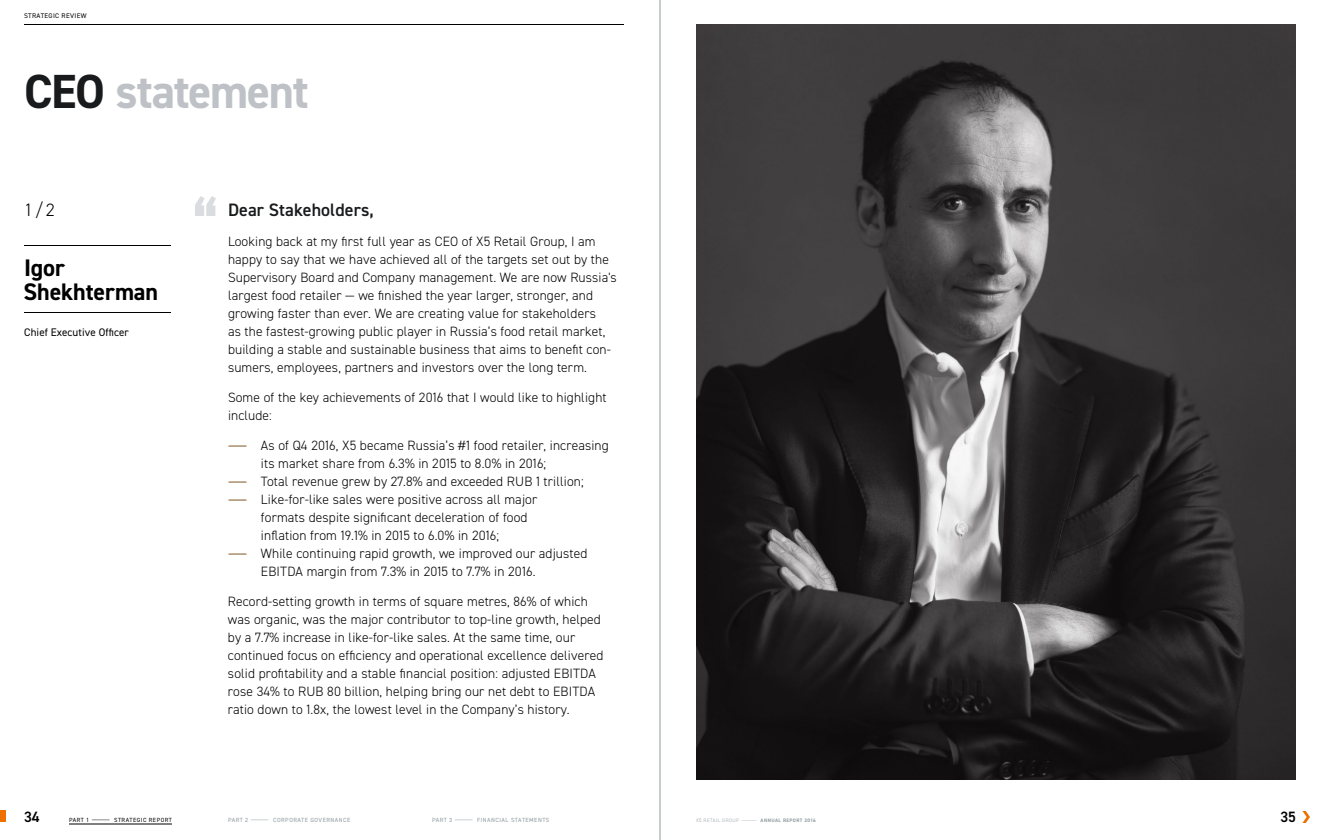
<style>
.page{position:relative;width:1320px;height:840px;background:#fff}
.page>*{position:absolute;margin:0;border:0;box-sizing:border-box;transform-origin:0 0}
.t1{font:700 48px "DIN2014";letter-spacing:-.03em;color:#bec2c7}
.t2{font:700 24px/24px "DIN2014";letter-spacing:-.005em;color:#000}
.t3{font:600 18px "DIN2014";letter-spacing:.005em;color:#181a1b}
.t4{font:300 18px "DIN2014";color:#000}
.t5{font:600 15px "DIN2014";color:#000}
.t6{font:300 13.5px/18px "DIN2014";letter-spacing:.01em;color:#000}
.t7{font:11px "DIN2014";letter-spacing:.01em;color:#000}
.t8{font:6.7px "DIN2014";letter-spacing:.05em;color:#000}
.t9{font:6px "DIN2014";letter-spacing:.08em;color:#909a9f}
.t10{font:6px "DIN2014";letter-spacing:.08em;color:#000}
.t11{font:700 5px "DIN2014";letter-spacing:.08em;color:#909a9f}
.s1{color:#181a1b}
.s2{font-weight:700;color:#b39b7d}
.s3{font-weight:300}
</style>
<div class="page">
<hr style="left:24px;top:24px;width:600px;height:1px;background:#000">
<img style="left:696px;top:24px;width:600px;height:756px">
<svg style="left:195px;top:196px;width:21px;height:20px"></svg>
<hr style="left:24px;top:245px;width:147px;height:1px;background:#000">
<hr style="left:24px;top:312px;width:147px;height:1px;background:#000">
<svg style="left:1302px;top:811px;width:8px;height:12px"></svg>
<div style="left:0;top:810px;width:6px;height:12px;background:#ee7100"></div>
<hr style="left:660px;top:0;width:1px;height:840px;background:#909a9f">
<hr style="left:69px;top:824px;width:103px;height:1px;background:#000">
<p class="t8" style="left:24px;top:12px;width:64px">STRATEGIC REVIEW</p>
<h1 class="t1" style="left:24px;top:60px;width:286px"><span class="s1">CEO</span> statement</h1>
<h3 class="t4" style="left:24px;top:199px;width:32px">1/2</h3>
<h2 class="t2" style="left:24px;top:255px;width:136px">Igor<br>Shekhterman</h2>
<p class="t7" style="left:24px;top:325px;width:106px">Chief Executive Officer</p>
<h3 class="t3" style="left:228px;top:198px;width:147px">Dear Stakeholders,</h3>
<p class="t6" style="left:228px;top:232px;width:390px">Looking back at my first full year as CEO of X5 Retail Group, I am happy to say that we have achieved all of the targets set out by the Supervisory Board and Company management. We are now Russia's largest food retailer — we finished the year larger, stronger, and growing faster than ever. We are creating value for stakeholders<br>as the fastest-growing public player in Russia’s food retail market, building a stable and sustainable business that aims to benefit con&shy;sumers, employees, partners and investors over the long term.</p>
<p class="t6" style="left:228px;top:388px;width:380px">Some of the key achievements of 2016 that I would like to highlight include:</p>
<p class="t6" style="left:261px;top:436px;width:349px;text-indent:-33px"><span class="s2">—</span> As of Q4 2016, X5 became Russia’s #1 food retailer, increasing its market share from 6.3% in 2015 to 8.0% in 2016;</p>
<p class="t6" style="left:228px;top:472px;width:357px"><span class="s2">—</span> Total revenue grew by 27.8% and exceeded RUB 1 trillion;</p>
<p class="t6" style="left:261px;top:490px;width:278px;text-indent:-33px"><span class="s2">—</span> Like-for-like sales were positive across all major formats despite significant deceleration of food inflation from 19.1% in 2015 to 6.0% in 2016;</p>
<p class="t6" style="left:261px;top:544px;width:328px;text-indent:-33px"><span class="s2">—</span> While continuing rapid growth, we improved our adjusted<br>EBITDA margin from 7.3% in 2015 to 7.7% in 2016.</p>
<p class="t6" style="left:228px;top:592px;width:377px">Record-setting growth in terms of square metres, 86% of which was organic, was the major contributor to top-line growth, helped by a 7.7% increase in like-for-like sales. At the same time, our continued focus on efficiency and operational excellence delivered solid profitability and a stable financial position: adjusted EBITDA rose 34% to RUB 80 billion, helping bring our net debt to EBITDA ratio down to 1.8x, the lowest level in the Company’s history.</p>
<p class="t5" style="left:24px;top:807px;width:17px">34</p>
<p class="t10" style="left:69px;top:816px;width:104px">PART 1 — STRATEGIC REPORT</p>
<p class="t9" style="left:228px;top:816px;width:124px">PART 2 — CORPORATE GOVERNANCE</p>
<p class="t9" style="left:432px;top:816px;width:119px">PART 3 — FINANCIAL STATEMENTS</p>
<p class="t11" style="left:696px;top:817px;width:121px"><span class="s3">X5 RETAIL GROUP —</span>ANNUAL REPORT 2016</p>
<p class="t5" style="left:1280px;top:807px;width:17px">35</p>
</div>
